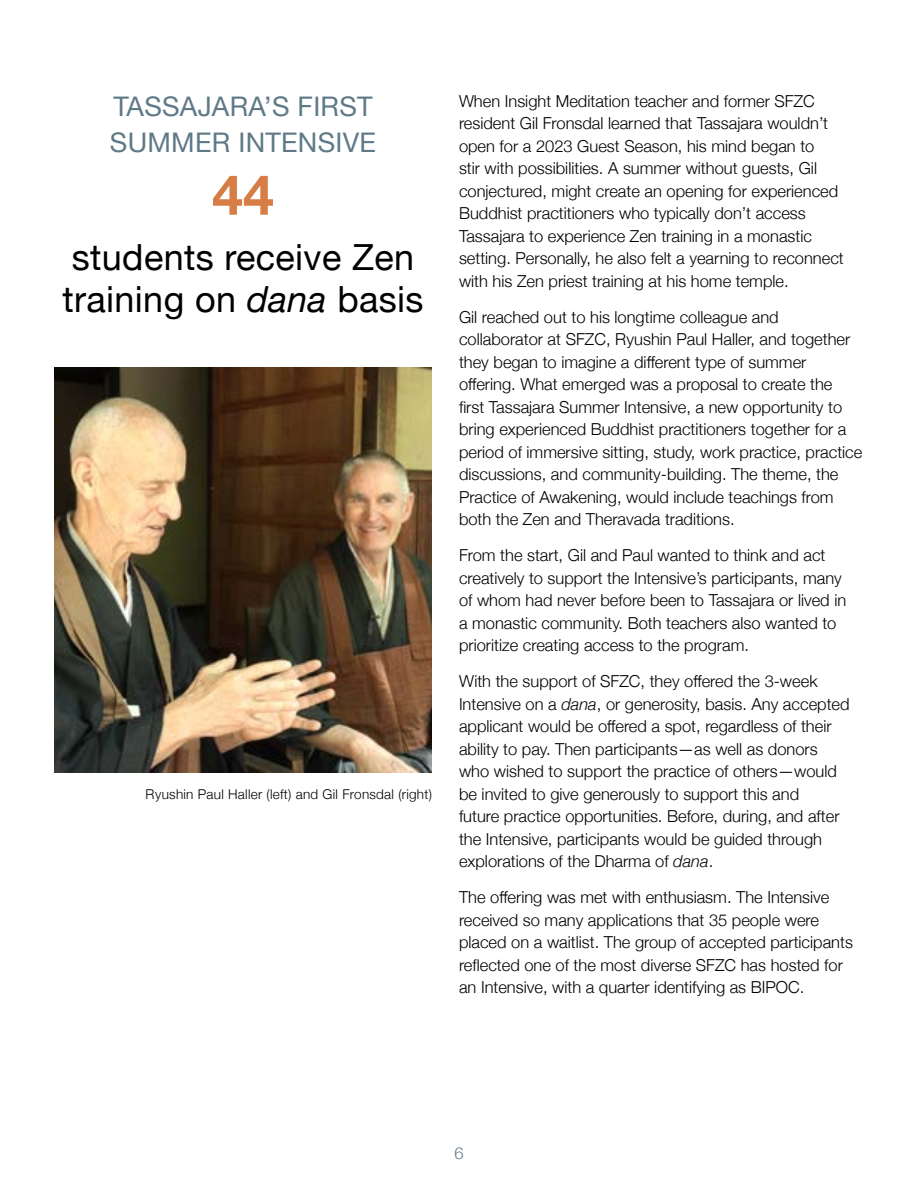
<style>
.page{position:relative;width:918px;height:1188px;background:#fff}
.page>*{position:absolute;margin:0;border:0;box-sizing:border-box;transform-origin:0 0}
.t1{font:700 55.5px "Helvetica Neue";color:#d77e46}
.t2{font:36px/42px "Helvetica Neue";letter-spacing:.01em;color:#000}
.t3{font:27px/36px "Helvetica Neue";letter-spacing:.01em;color:#5f7987}
.t4{font:300 16.5px/22.5px "Helvetica Neue";color:#000}
.t5{font:300 16.5px "Helvetica Neue";color:#5f7987}
.t6{font:300 13.5px "Helvetica Neue";letter-spacing:.02em;color:#000}
.s1{font-style:italic}
</style>
<div class="page">
<img style="left:54px;top:368px;width:378px;height:405px">
<h3 class="t3" style="left:110px;top:90px;width:268px">TASSAJARA’S FIRST<br>SUMMER INTENSIVE</h3>
<h1 class="t1" style="left:212px;top:151px;width:63px">44</h1>
<h2 class="t2" style="left:62px;top:239px;width:363px">students receive Zen training on <span class="s1">dana</span> basis</h2>
<p class="t6" style="left:146px;top:784px;width:288px">Ryushin Paul Haller (left) and Gil Fronsdal (right)</p>
<p class="t4" style="left:459px;top:88px;width:386px">When Insight Meditation teacher and former SFZC resident Gil Fronsdal learned that Tassajara wouldn’t open for a 2023 Guest Season, his mind began to<br>stir with possibilities. A summer without guests, Gil conjectured, might create an opening for experienced Buddhist practitioners who typically don’t access Tassajara to experience Zen training in a monastic setting. Personally, he also felt a yearning to reconnect with his Zen priest training at his home temple.</p>
<p class="t4" style="left:459px;top:304px;width:405px">Gil reached out to his longtime colleague and collaborator at SFZC, Ryushin Paul Haller, and together they began to imagine a different type of summer offering. What emerged was a proposal to create the<br>first Tassajara Summer Intensive, a new opportunity to bring experienced Buddhist practitioners together for a period of immersive sitting, study, work practice, practice discussions, and community-building. The theme, the Practice of Awakening, would include teachings from both the Zen and Theravada traditions.</p>
<p class="t4" style="left:459px;top:543px;width:389px">From the start, Gil and Paul wanted to think and act creatively to support the Intensive’s participants, many of whom had never before been to Tassajara or lived in a monastic community. Both teachers also wanted to prioritize creating access to the program.</p>
<p class="t4" style="left:459px;top:669px;width:392px">With the support of SFZC, they offered the 3-week Intensive on a <span class="s1">dana</span>, or generosity, basis. Any accepted applicant would be offered a spot, regardless of their ability to pay. Then participants—as well as donors who wished to support the practice of others—would be invited to give generously to support this and<br>future practice opportunities. Before, during, and after the Intensive, participants would be guided through explorations of the Dharma of <span class="s1">dana</span>.</p>
<p class="t4" style="left:459px;top:885px;width:395px">The offering was met with enthusiasm. The Intensive received so many applications that 35 people were placed on a waitlist. The group of accepted participants reflected one of the most diverse SFZC has hosted for an Intensive, with a quarter identifying as BIPOC.</p>
<p class="t5" style="left:454px;top:1140px;width:11px">6</p>
</div>
